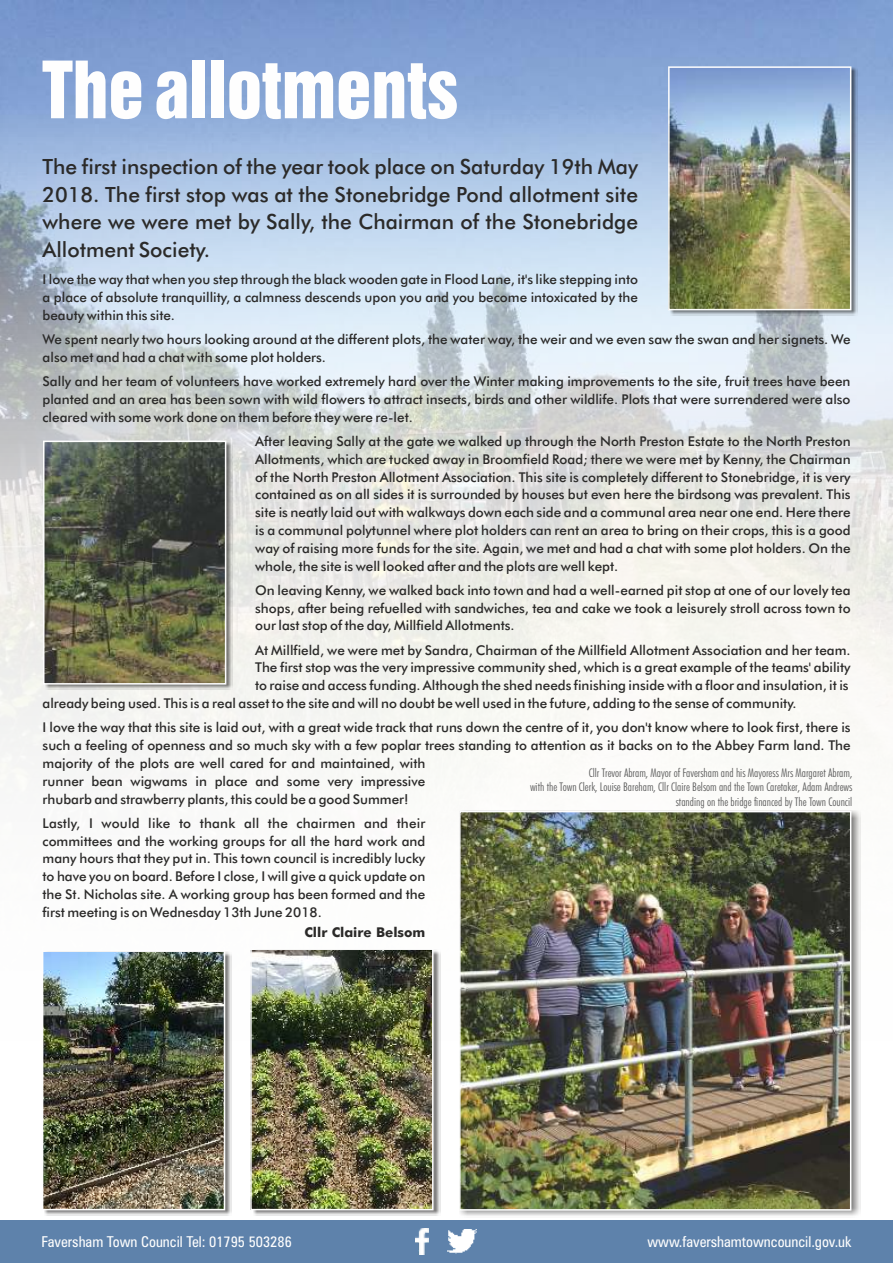
<style>
.page{position:relative;width:893px;height:1263px;background:#fff}
.page>*{position:absolute;margin:0;border:0;box-sizing:border-box;transform-origin:0 0}
.t1{font:72px "Swiss 921 BT Regular A";color:#fefefe}
.t2{font:500 21px/27.8px "Futura BT";color:#2b2a29;text-align:justify}
.t3{font:condensed 15px "Zurich BT";color:#fefefe}
.t4{font:500 13.5px/17.9px "Futura BT";color:#2b2a29;text-align:justify}
.t5{font:700 13.5px "Futura BT";color:#2b2a29}
.t6{font:300 condensed 12px/14.4px "Futura BT";color:#5b5b5b;text-align:right}
</style>
<div class="page">
<img style="left:0;top:0;width:893px;height:1216px">
<div style="left:0;top:1220px;width:893px;height:43px;background:#5e82ab"></div>
<img style="left:448px;top:1229px;width:29px;height:25px">
<img style="left:415px;top:1229px;width:14px;height:25px">
<img style="left:671px;top:68px;width:187px;height:247px">
<img style="left:670px;top:68px;width:179px;height:240px">
<div style="left:668px;top:66px;width:183px;height:244px;border:1px solid #fefefe"></div>
<img style="left:46px;top:442px;width:187px;height:248px">
<img style="left:45px;top:443px;width:179px;height:239px">
<div style="left:43px;top:441px;width:183px;height:243px;border:1px solid #fefefe"></div>
<img style="left:460px;top:810px;width:400px;height:406px">
<img style="left:461px;top:813px;width:388px;height:395px">
<div style="left:459px;top:811px;width:392px;height:399px;border:1px solid #fefefe"></div>
<img style="left:253px;top:948px;width:187px;height:267px">
<img style="left:252px;top:950px;width:179px;height:258px">
<div style="left:250px;top:946px;width:183px;height:264px;border:1px solid #fefefe"></div>
<img style="left:45px;top:948px;width:187px;height:267px">
<img style="left:44px;top:952px;width:179px;height:256px">
<div style="left:42px;top:946px;width:183px;height:264px;border:1px solid #fefefe"></div>
<h1 class="t1" style="left:43px;top:64px;width:417px">The allotments</h1>
<h2 class="t2" style="left:43px;top:155px;width:597px">The first inspection of the year took place on Saturday 19th May 2018. The first stop was at the Stonebridge Pond allotment site where we were met by Sally, the Chairman of the Stonebridge Allotment Society.</h2>
<p class="t4" style="left:43px;top:272px;width:597px">I love the way that when you step through the black wooden gate in Flood Lane, it's like stepping into a place of absolute tranquillity, a calmness descends upon you and you become intoxicated by the beauty within this site.</p>
<p class="t4" style="left:43px;top:331px;width:809px">We spent nearly two hours looking around at the different plots, the water way, the weir and we even saw the swan and her signets. We also met and had a chat with some plot holders.</p>
<p class="t4" style="left:43px;top:374px;width:809px">Sally and her team of volunteers have worked extremely hard over the Winter making improvements to the site, fruit trees have been planted and an area has been sown with wild flowers to attract insects, birds and other wildlife. Plots that were surrendered were also cleared with some work done on them before they were re-let.</p>
<p class="t4" style="left:255px;top:433px;width:597px">After leaving Sally at the gate we walked up through the North Preston Estate to the North Preston Allotments, which are tucked away in Broomfield Road; there we were met by Kenny, the Chairman of the North Preston Allotment Association. This site is completely different to Stonebridge, it is very contained as on all sides it is surrounded by houses but even here the birdsong was prevalent. This site is neatly laid out with walkways down each side and a communal area near one end. Here there is a communal polytunnel where plot holders can rent an area to bring on their crops, this is a good way of raising more funds for the site. Again, we met and had a chat with some plot holders. On the whole, the site is well looked after and the plots are well kept.</p>
<p class="t4" style="left:255px;top:582px;width:597px">On leaving Kenny, we walked back into town and had a well-earned pit stop at one of our lovely tea shops, after being refuelled with sandwiches, tea and cake we took a leisurely stroll across town to our last stop of the day, Millfield Allotments.</p>
<p class="t4" style="left:255px;top:642px;width:597px">At Millfield, we were met by Sandra, Chairman of the Millfield Allotment Association and her team.</p>
<p class="t4" style="left:255px;top:660px;width:597px">The first stop was the very impressive community shed, which is a great example of the teams' ability</p>
<p class="t4" style="left:255px;top:678px;width:595px">to raise and access funding. Although the shed needs finishing inside with a floor and insulation, it is</p>
<p class="t4" style="left:43px;top:696px;width:756px">already being used. This is a real asset to the site and will no doubt be well used in the future, adding to the sense of community.</p>
<p class="t4" style="left:43px;top:720px;width:809px">I love the way that this site is laid out, with a great wide track that runs down the centre of it, you don't know where to look first, there is such a feeling of openness and so much sky with a few poplar trees standing to attention as it backs on to the Abbey Farm land. The</p>
<p class="t4" style="left:43px;top:755px;width:384px">majority of the plots are well cared for and maintained, with runner bean wigwams in place and some very impressive rhubarb and strawberry plants, this could be a good Summer!</p>
<p class="t4" style="left:43px;top:815px;width:384px">Lastly, I would like to thank all the chairmen and their committees and the working groups for all the hard work and many hours that they put in. This town council is incredibly lucky to have you on board. Before I close, I will give a quick update on the St. Nicholas site. A working group has been formed and the first meeting is on Wednesday 13th June 2018.</p>
<p class="t5" style="left:304px;top:927px;width:122px">Cllr Claire Belsom</p>
<p class="t6" style="left:530px;top:766px;width:324px">Cllr Trevor Abram, Mayor of Faversham and his Mayoress Mrs Margaret Abram,<br>with the Town Clerk, Louise Bareham, Cllr Claire Belsom and the Town Caretaker, Adam Andrews standing on the bridge financed by The Town Council</p>
<p class="t3" style="left:42px;top:1236px;width:252px">Faversham Town Council Tel: 01795 503286</p>
<p class="t3" style="left:647px;top:1236px;width:206px">www.favershamtowncouncil.gov.uk</p>
</div>
